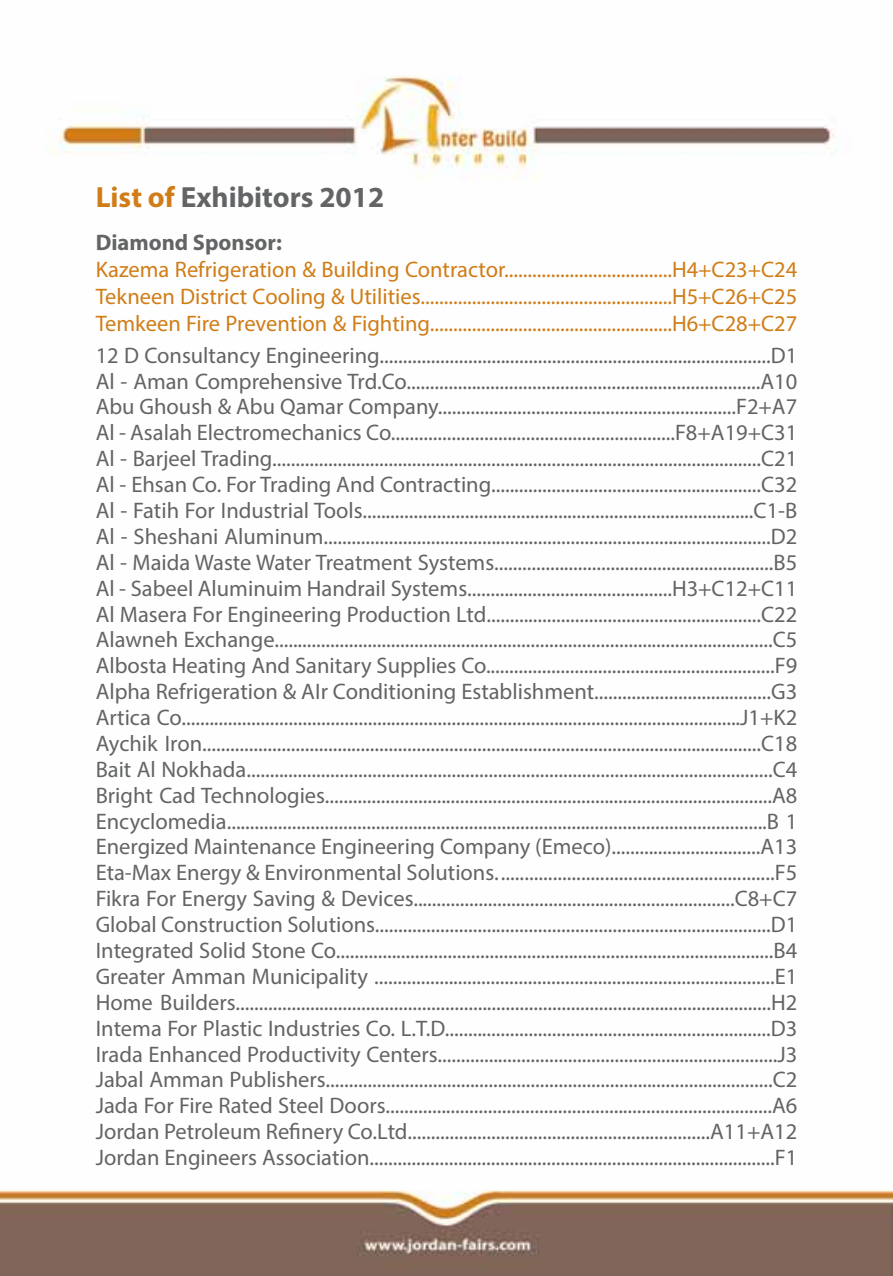
<style>
.page{position:relative;width:893px;height:1276px;background:#fff}
.page>*{position:absolute;margin:0;border:0;box-sizing:border-box;transform-origin:0 0}
.t1{font:700 29.25px "Myriad Pro";color:#636466}
.t2{font:22.5px/25.9px "Myriad Pro";color:#636466;text-align:justify}
.t3{font:22.5px/27px "Myriad Pro";color:#d07d17;text-align:justify}
.t4{font:700 22.5px "Myriad Pro";color:#636466}
.s1{color:#d07d17}
</style>
<div class="page">
<img style="left:0;top:76px;width:893px;height:1200px">
<h1 class="t1" style="left:96px;top:179px;width:290px"><span class="s1">List of</span> Exhibitors 2012</h1>
<p class="t4" style="left:96px;top:228px;width:188px">Diamond Sponsor:</p>
<p class="t3" style="left:96px;top:256px;width:703px">Kazema Refrigeration &amp; Building Contractor....................................H4+C23+C24<br>Tekneen District Cooling &amp; Utilities......................................................H5+C26+C25<br>Temkeen Fire Prevention &amp; Fighting....................................................H6+C28+C27</p>
<p class="t2" style="left:96px;top:342px;width:703px">12 D Consultancy Engineering....................................................................................D1<br>Al - Aman Comprehensive Trd.Co............................................................................A10<br>Abu Ghoush &amp; Abu Qamar Company................................................................F2+A7<br>Al - Asalah Electromechanics Co.............................................................F8+A19+C31<br>Al - Barjeel Trading.........................................................................................................C21<br>Al - Ehsan Co. For Trading And Contracting..........................................................C32<br>Al - Fatih For Industrial Tools....................................................................................C1-B Al - Sheshani Aluminum................................................................................................D2<br>Al - Maida Waste Water Treatment Systems............................................................B5<br>Al - Sabeel Aluminuim Handrail Systems............................................H3+C12+C11<br>Al Masera For Engineering Production Ltd...........................................................C22<br>Alawneh Exchange...........................................................................................................C5<br>Albosta Heating And Sanitary Supplies Co..............................................................F9<br>Alpha Refrigeration &amp; AIr Conditioning Establishment......................................G3<br>Artica Co........................................................................................................................J1+K2<br>Aychik Iron........................................................................................................................C18<br>Bait Al Nokhada.................................................................................................................C4<br>Bright Cad Technologies................................................................................................A8<br>Encyclomedia....................................................................................................................B 1<br>Energized Maintenance Engineering Company (Emeco)................................A13<br>Eta-Max Energy &amp; Environmental Solutions...........................................................F5<br>Fikra For Energy Saving &amp; Devices.....................................................................C8+C7<br>Global Construction Solutions.....................................................................................D1<br>Integrated Solid Stone Co..............................................................................................B4<br>Greater Amman Municipality ......................................................................................E1<br>Home Builders...................................................................................................................H2<br>Intema For Plastic Industries Co. L.T.D......................................................................D3<br>Irada Enhanced Productivity Centers.........................................................................J3<br>Jabal Amman Publishers................................................................................................C2<br>Jada For Fire Rated Steel Doors...................................................................................A6<br>Jordan Petroleum Refinery Co.Ltd.................................................................A11+A12<br>Jordan Engineers Association.......................................................................................F1</p>
</div>
